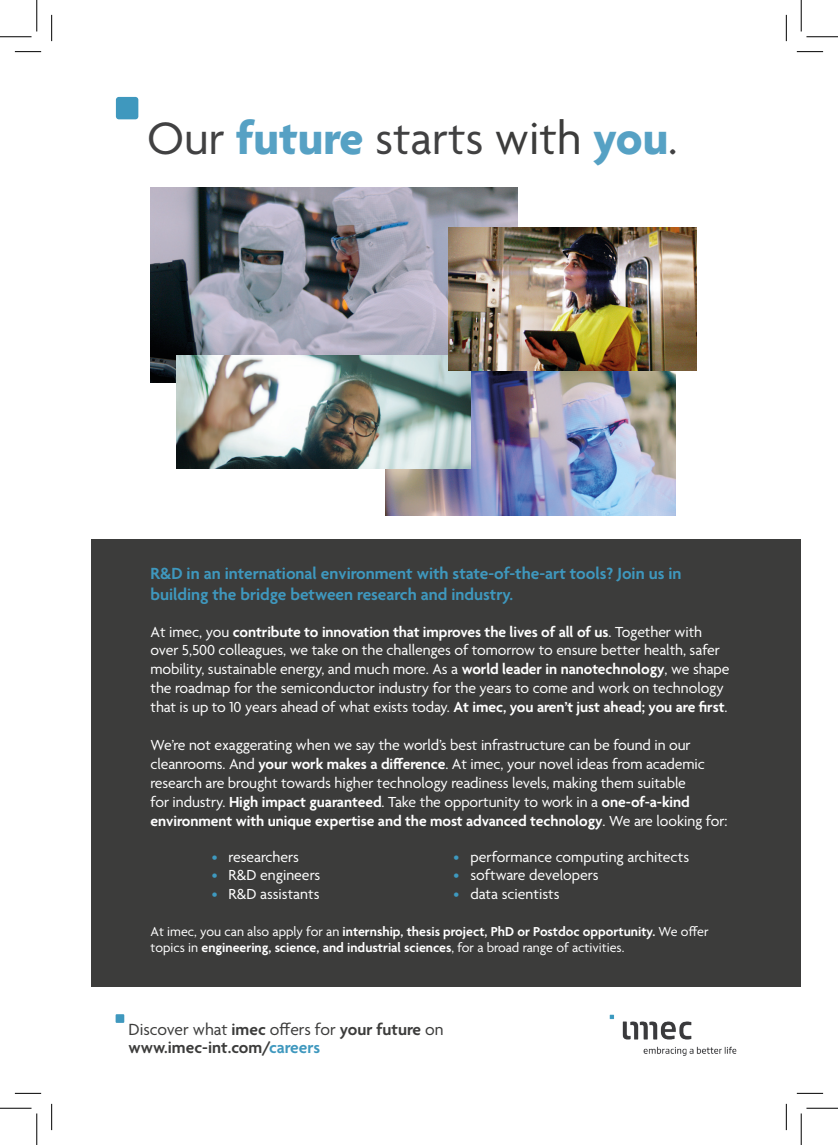
<style>
.page{position:relative;width:838px;height:1145px;background:#fff}
.page>*{position:absolute;margin:0;border:0;box-sizing:border-box;transform-origin:0 0}
.t1{font:49px "Agenda";color:#414142}
.t2{font:600 17.5px/21px "Agenda";color:#3f98be}
.t3{font:17.5px "Agenda";color:#3c3c3b}
.t4{font:600 17.5px "Agenda";color:#3c3c3b}
.t5{font:15.75px/18.9px "Agenda";letter-spacing:-.005em;color:#fff}
.t6{font:600 14px/16.8px "Agenda";color:#fff}
.s1{font-weight:700;color:#56a1c4}
.s2{color:#3c3c3b}
.s3{font-weight:600}
.s4{color:#3e99bf}
.s5{font-weight:400}
.s6{color:#3f98be}
</style>
<div class="page">
<img style="left:609px;top:1014px;width:128px;height:42px">
<div style="left:116px;top:1014px;width:8px;height:9px;background:#3f98be"></div>
<div style="left:116px;top:97px;width:22px;height:22px;background:#3f98be;border-radius:3px"></div>
<img style="left:150px;top:188px;width:367px;height:194px">
<img style="left:385px;top:371px;width:290px;height:145px">
<img style="left:177px;top:356px;width:293px;height:112px">
<img style="left:448px;top:227px;width:248px;height:144px">
<div style="left:91px;top:539px;width:710px;height:447px;background:#3c3c3b"></div>
<svg style="left:15px;top:51px;width:26px;height:1px"></svg>
<svg style="left:796px;top:51px;width:27px;height:1px"></svg>
<svg style="left:15px;top:1093px;width:26px;height:1px"></svg>
<svg style="left:796px;top:1093px;width:27px;height:1px"></svg>
<svg style="left:51px;top:15px;width:1px;height:26px"></svg>
<svg style="left:51px;top:1104px;width:1px;height:26px"></svg>
<svg style="left:786px;top:15px;width:1px;height:26px"></svg>
<svg style="left:786px;top:1104px;width:1px;height:26px"></svg>
<hr style="left:0;top:36px;width:32px;height:1px;background:#000">
<hr style="left:806px;top:36px;width:31px;height:1px;background:#000">
<hr style="left:0;top:1108px;width:32px;height:1px;background:#000">
<hr style="left:806px;top:1108px;width:31px;height:1px;background:#000">
<hr style="left:36px;top:0;width:1px;height:31px;background:#000">
<hr style="left:36px;top:1113px;width:1px;height:32px;background:#000">
<hr style="left:800px;top:0;width:1px;height:31px;background:#000">
<hr style="left:800px;top:1113px;width:1px;height:32px;background:#000">
<p class="t1" style="left:147px;top:112px;width:532px">Our <span class="s1">future</span> starts <span class="s2">with</span> <span class="s1">you</span>.</p>
<p class="t2" style="left:150px;top:564px;width:532px">R&amp;D in an international environment with state-of-the-art tools? Join us in building the bridge between research and industry.</p>
<p class="t5" style="left:150px;top:623px;width:580px">At imec, you <span class="s3">contribute to innovation that improves the lives of all of us</span>. Together with over 5,500 colleagues, we take on the challenges of tomorrow to ensure better health, safer mobility, sustainable energy, and much more. As a <span class="s3">world leader in nanotechnology</span>, we shape the roadmap for the semiconductor industry for the years to come and work on technology that is up to 10 years ahead of what exists today. <span class="s3">At imec, you aren’t just ahead; you are first</span>.</p>
<p class="t5" style="left:150px;top:736px;width:578px">We’re not exaggerating when we say the world’s best infrastructure can be found in our cleanrooms. And <span class="s3">your work makes a difference</span>. At imec, your novel ideas from academic research are brought towards higher technology readiness levels, making them suitable<br>for industry. <span class="s3">High impact guaranteed</span>. Take the opportunity to work in a <span class="s3">one-of-a-kind environment with unique expertise and the most advanced technology</span>. We are looking for:</p>
<p class="t5" style="left:212px;top:848px;width:89px"><span class="s4">•</span> researchers</p>
<p class="t5" style="left:212px;top:867px;width:110px"><span class="s4">•</span> R&amp;D engineers</p>
<p class="t5" style="left:212px;top:886px;width:109px"><span class="s4">•</span> R&amp;D assistants</p>
<p class="t5" style="left:453px;top:848px;width:237px"><span class="s4">•</span> performance computing architects</p>
<p class="t5" style="left:453px;top:867px;width:146px"><span class="s4">•</span> software developers</p>
<p class="t5" style="left:453px;top:886px;width:107px"><span class="s4">•</span> data scientists</p>
<p class="t6" style="left:150px;top:924px;width:559px"><span class="s5">At imec, you can also apply for an</span> internship, thesis project, PhD or Postdoc opportunity. <span class="s5">We offer topics in</span> engineering, science, and industrial sciences<span class="s5">, for a broad range of activities.</span></p>
<p class="t3" style="left:129px;top:1020px;width:316px">Discover what <span class="s3">imec</span> offers for <span class="s3">your future</span> on</p>
<p class="t4" style="left:129px;top:1038px;width:193px">www.imec-int.com/<span class="s6">careers</span></p>
</div>
